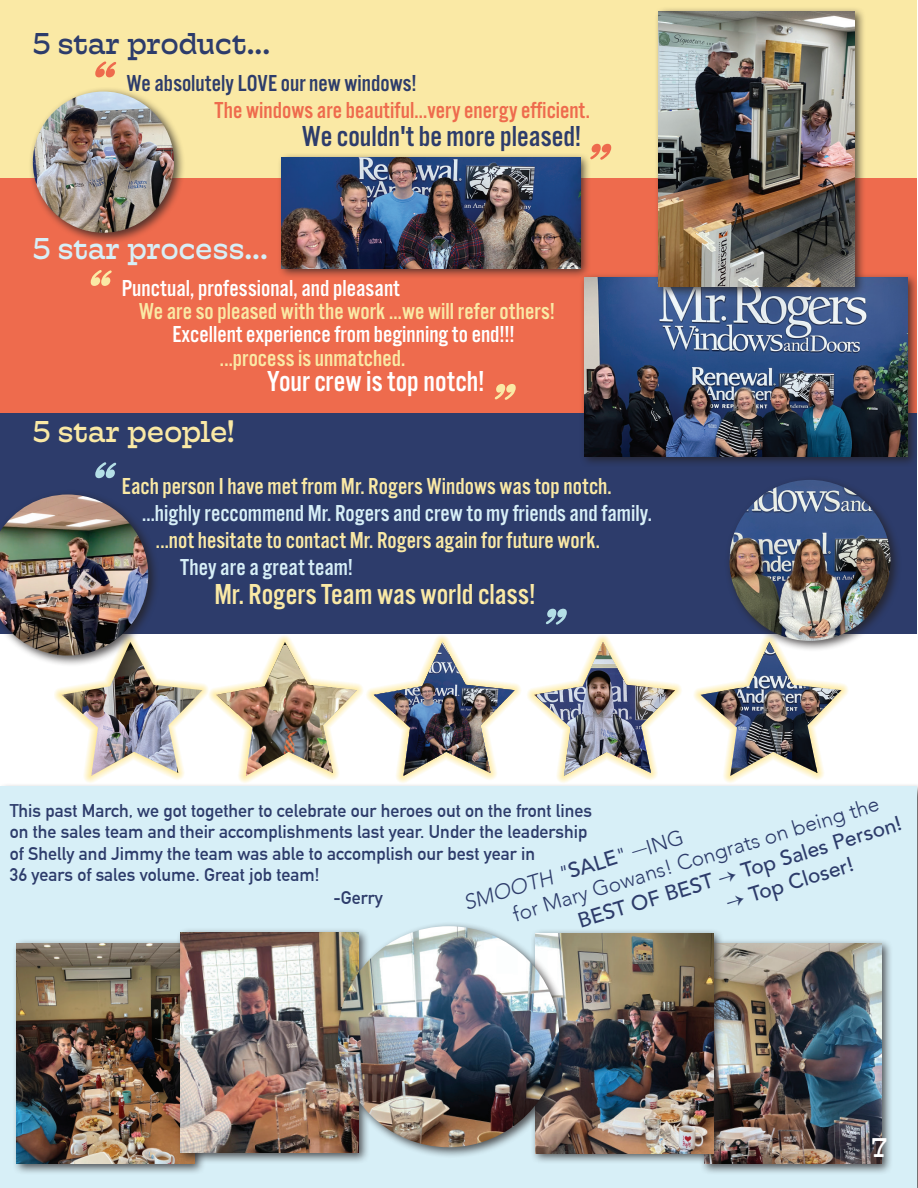
<style>
.page{position:relative;width:918px;height:1188px;background:#fff}
.page>*{position:absolute;margin:0;border:0;box-sizing:border-box;transform-origin:0 0}
.t1{font:60px "Falcon Script";color:#ee6b4d}
.t2{font:60px "Falcon Script";color:#b4dfe6}
.t3{font:60px "Falcon Script";color:#fae9a5}
.t4{font:30px "Alternate Got No 3 D";color:#fae9a5}
.t5{font:30px "Alternate Got No 3 D";color:#2d3c6b}
.t6{font:30px "Alternate Got No 3 D";color:#fff}
.t7{font:30px "Hatch";color:#2d3c6b}
.t8{font:30px "Hatch";letter-spacing:.005em;color:#d7eff7}
.t9{font:30px "Hatch";letter-spacing:-.005em;color:#fae9a5}
.t10{font:27px "Hatch";color:#fff}
.t11{font:24px "Alternate Got No 3 D";color:#fae9a5}
.t12{font:24px "Alternate Got No 3 D";color:#d7eff7}
.t13{font:24px "Alternate Got No 3 D";color:#fff}
.t14{font:24px "Alternate Got No 3 D";color:#ee6b4d}
.t15{font:24px "Alternate Got No 3 D";color:#2d3c6b}
.t16{font:500 21px "Avenir";color:#2d3c6b}
.t17{font:300 21px "Avenir";color:#2d3c6b}
.t18{font:italic 300 21px "Avenir";color:#2d3c6b}
.t19{font:700 18px/21.6px "DIN Alternate";color:#2d3c6b}
.s1{font-family:"Minion Pro";font-weight:400}
.s2{font-weight:500;font-style:normal}
.s3{font-style:normal}
.s4{font-style:normal;font-size:15px}
</style>
<div class="page">
<div style="left:0;top:0;width:916px;height:179px;background:#fae9a5"></div>
<div style="left:0;top:413px;width:916px;height:221px;background:#2d3c6b"></div>
<div style="left:0;top:179px;width:916px;height:234px;background:#ee6b4d"></div>
<div style="left:54px;top:634px;width:795px;height:150px;background:#feca0a;opacity:.75"></div>
<img style="left:62px;top:642px;width:140px;height:134px">
<img style="left:216px;top:642px;width:141px;height:4px">
<img style="left:216px;top:646px;width:141px;height:130px">
<img style="left:374px;top:642px;width:141px;height:134px">
<img style="left:534px;top:642px;width:3px;height:134px">
<img style="left:537px;top:642px;width:138px;height:134px">
<img style="left:701px;top:642px;width:141px;height:134px">
<div style="left:0;top:786px;width:916px;height:402px;background:#d7eff7"></div>
<div style="left:579px;top:272px;width:339px;height:195px;background:#231f20;opacity:.75"></div>
<img style="left:584px;top:278px;width:323px;height:178px">
<div style="left:654px;top:6px;width:213px;height:292px;background:#231f20;opacity:.75"></div>
<img style="left:659px;top:11px;width:196px;height:276px">
<div style="left:277px;top:153px;width:315px;height:127px;background:#231f20;opacity:.75"></div>
<img style="left:282px;top:158px;width:298px;height:110px">
<div style="left:28px;top:87px;width:158px;height:157px;background:#231f20;opacity:.75"></div>
<img style="left:33px;top:92px;width:141px;height:141px;border-radius:71px">
<div style="left:724px;top:475px;width:178px;height:177px;background:#231f20;opacity:.75"></div>
<img style="left:729px;top:480px;width:161px;height:161px;border-radius:81px">
<div style="left:0;top:490px;width:159px;height:177px;background:#231f20;opacity:.75"></div>
<img style="left:0;top:495px;width:148px;height:161px">
<div style="left:12px;top:938px;width:194px;height:237px;background:#231f20;opacity:.75"></div>
<img style="left:17px;top:943px;width:159px;height:220px">
<div style="left:699px;top:938px;width:194px;height:237px;background:#231f20;opacity:.75"></div>
<img style="left:725px;top:943px;width:156px;height:220px">
<div style="left:531px;top:928px;width:194px;height:237px;background:#231f20;opacity:.75"></div>
<img style="left:571px;top:933px;width:142px;height:220px">
<div style="left:176px;top:927px;width:194px;height:237px;background:#231f20;opacity:.75"></div>
<img style="left:181px;top:932px;width:152px;height:220px">
<div style="left:333px;top:921px;width:238px;height:238px;background:#231f20;opacity:.75"></div>
<img style="left:338px;top:926px;width:221px;height:221px;border-radius:111px">
<h2 class="t7" style="left:33px;top:23px;width:239px">5 star product...</h2>
<h1 class="t1" style="left:126px;top:91px;width:22px;rotate:-180deg">"</h1>
<h3 class="t15" style="left:126px;top:71px;width:292px">We absolutely LOVE our new windows!</h3>
<h3 class="t14" style="left:214px;top:97px;width:377px">The windows are beautiful...very energy efficient.</h3>
<h2 class="t5" style="left:302px;top:121px;width:281px">We couldn't be more pleased!</h2>
<h1 class="t1" style="left:580px;top:130px;width:22px">"</h1>
<h2 class="t8" style="left:33px;top:228px;width:237px">5 star process...</h2>
<h1 class="t3" style="left:122px;top:300px;width:22px;rotate:-180deg">"</h1>
<h3 class="t13" style="left:122px;top:275px;width:279px">Punctual, professional, and pleasant</h3>
<h3 class="t11" style="left:139px;top:299px;width:418px">We are so pleased with the work ...we will refer others!</h3>
<h3 class="t13" style="left:173px;top:322px;width:343px">Excellent experience from beginning to end!!!</h3>
<h3 class="t11" style="left:220px;top:345px;width:187px">...process is unmatched.</h3>
<h2 class="t6" style="left:267px;top:365px;width:219px">Your crew is top notch!</h2>
<h1 class="t3" style="left:485px;top:370px;width:22px">"</h1>
<h2 class="t9" style="left:33px;top:412px;width:203px">5 star people!</h2>
<h1 class="t2" style="left:126px;top:492px;width:22px;rotate:-180deg">"</h1>
<h3 class="t11" style="left:122px;top:473px;width:491px">Each person I have met from Mr. Rogers Windows was top notch.</h3>
<h3 class="t12" style="left:142px;top:500px;width:512px">...highly reccommend Mr. Rogers and crew to my friends and family.</h3>
<h3 class="t11" style="left:156px;top:527px;width:445px">...not hesitate to contact Mr. Rogers again for future work.</h3>
<h2 class="t4" style="left:214px;top:578px;width:323px">Mr. Rogers Team was world class!</h2>
<h3 class="t12" style="left:180px;top:554px;width:174px">They are a great team!</h3>
<h1 class="t2" style="left:536px;top:595px;width:22px">"</h1>
<p class="t17" style="left:510px;top:903px;width:383px;rotate:-17deg">for Mary Gowans! Congrats on being the</p>
<p class="t19" style="left:10px;top:798px;width:584px">This past March, we got together to celebrate our heroes out on the front lines on the sales team and their accomplishments last year. Under the leadership of Shelly and Jimmy the team was able to accomplish our best year in<br>36 years of sales volume. Great job team!</p>
<p class="t16" style="left:573px;top:904px;width:339px;rotate:-17deg">BEST OF BEST <span class="s1">→</span> Top Sales Person!</p>
<p class="t18" style="left:461px;top:891px;width:230px;rotate:-17deg">SMOOTH "<span class="s2">SALE</span><span class="s3">"</span> <span class="s4">—</span><span class="s3">ING</span></p>
<p class="t16" style="left:721px;top:885px;width:134px;rotate:-17deg"><span class="s1">→</span> Top Closer!</p>
<p class="t19" style="left:334px;top:886px;width:51px">-Gerry</p>
<h3 class="t10" style="left:871px;top:1130px;width:18px">7</h3>
</div>
